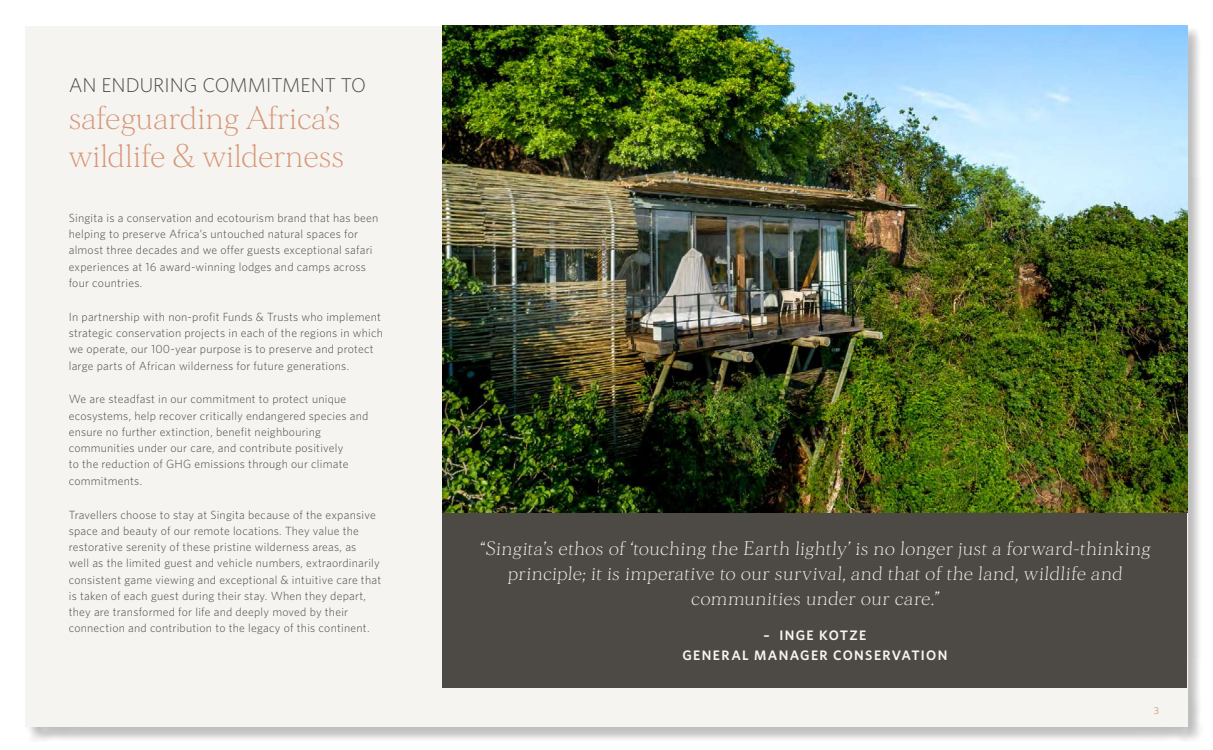
<style>
.page{position:relative;width:1213px;height:750px;background:#fff}
.page>*{position:absolute;margin:0;border:0;box-sizing:border-box;transform-origin:0 0}
.t1{font:200 31.25px/37.5px "Morion";color:#d69677}
.t2{font:300 20px "Whitney";color:#4d4945}
.t3{font:200 18.75px/25px "Morion";color:#f6f4f0;text-align:center}
.t4{font:600 13.75px/20px "Whitney";letter-spacing:.1em;color:#f6f4f0;text-align:center}
.t5{font:300 11.88px/16.2px "Whitney";letter-spacing:.02em;color:#4d4945}
.t6{font:10px "Whitney";color:#d69677}
</style>
<div class="page">
<div style="left:26px;top:27px;width:1177px;height:715px;background:#808080;opacity:.5"></div>
<div style="left:25px;top:26px;width:1162px;height:700px;background:#f6f4f0"></div>
<div style="left:442px;top:118px;width:745px;height:570px;background:#4d4945"></div>
<img style="left:442px;top:26px;width:745px;height:486px">
<h2 class="t2" style="left:69px;top:71px;width:299px">AN ENDURING COMMITMENT TO</h2>
<h1 class="t1" style="left:69px;top:100px;width:277px">safeguarding Africa’s wildlife &amp; wilderness</h1>
<p class="t5" style="left:69px;top:209px;width:311px">Singita is a conservation and ecotourism brand that has been helping to preserve Africa’s untouched natural spaces for almost three decades and we offer guests exceptional safari experiences at 16 award-winning lodges and camps across four countries.</p>
<p class="t5" style="left:69px;top:308px;width:316px">In partnership with non-profit Funds &amp; Trusts who implement strategic conservation projects in each of the regions in which we operate, our 100-year purpose is to preserve and protect large parts of African wilderness for future generations.</p>
<p class="t5" style="left:69px;top:391px;width:301px">We are steadfast in our commitment to protect unique ecosystems, help recover critically endangered species and ensure no further extinction, benefit neighbouring communities under our care, and contribute positively<br>to the reduction of GHG emissions through our climate commitments.</p>
<p class="t5" style="left:69px;top:506px;width:314px">Travellers choose to stay at Singita because of the expansive space and beauty of our remote locations. They value the restorative serenity of these pristine wilderness areas, as<br>well as the limited guest and vehicle numbers, extraordinarily consistent game viewing and exceptional &amp; intuitive care that is taken of each guest during their stay. When they depart, they are transformed for life and deeply moved by their connection and contribution to the legacy of this continent.</p>
<h3 class="t3" style="left:479px;top:536px;width:674px">“Singita’s ethos of ‘touching the Earth lightly’ is no longer just a forward-thinking principle; it is imperative to our survival, and that of the land, wildlife and communities under our care.”</h3>
<p class="t4" style="left:682px;top:624px;width:266px">– INGE KOTZE<br>GENERAL MANAGER CONSERVATION</p>
<p class="t6" style="left:1154px;top:704px;width:7px">3</p>
</div>
